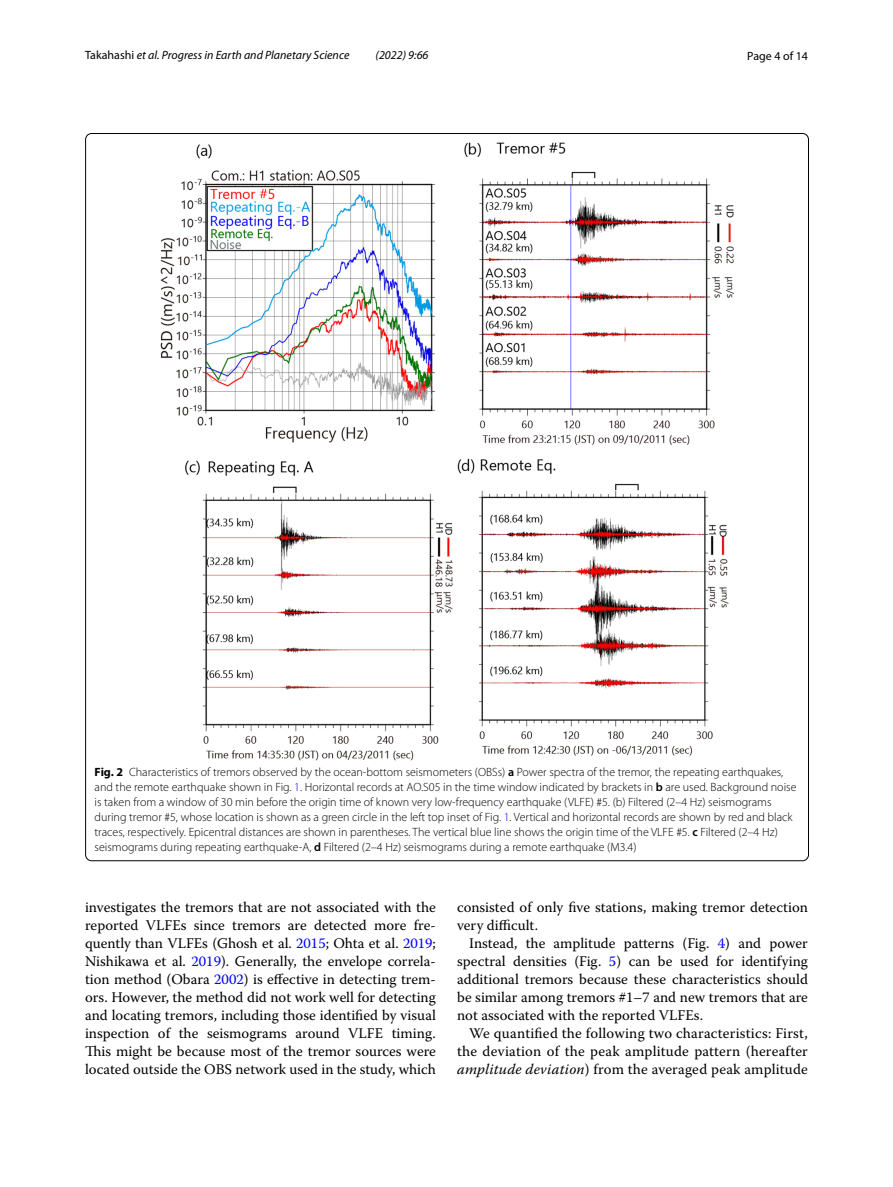
<style>
.page{position:relative;width:893px;height:1187px;background:#fff}
.page>*{position:absolute;margin:0;border:0;box-sizing:border-box;transform-origin:0 0}
.t1{font:14.7px/18px "Warnock Pro";color:#000;text-align:justify}
.t2{font:300 12px/15px "Myriad Pro";color:#000}
.t3{font:italic 12px "Myriad Pro";color:#000}
.t4{font:12px "Myriad Pro";color:#000}
.s1{font-style:normal}
.s2{font-weight:700}
.s3{font-weight:600}
.s4{color:#00f}
.s5{font-style:italic}
</style>
<div class="page">
<img style="left:160px;top:142px;width:574px;height:618px">
<p class="t3" style="left:85px;top:48px;width:266px"><span class="s1">Takahashi</span> et al. Progress in Earth and Planetary Science</p>
<p class="t3" style="left:376px;top:48px;width:54px">(2022) 9:66</p>
<p class="t4" style="left:747px;top:48px;width:62px">Page 4 of 14</p>
<p class="t2" style="left:95px;top:764px;width:703px"><span class="s2">Fig. 2</span> Characteristics of tremors observed by the ocean-bottom seismometers (OBSs) <span class="s3">a</span> Power spectra of the tremor, the repeating earthquakes, and the remote earthquake shown in Fig. <span class="s4">1</span>. Horizontal records at AO.S05 in the time window indicated by brackets in <span class="s3">b</span> are used. Background noise is taken from a window of 30 min before the origin time of known very low-frequency earthquake (VLFE) #5. (b) Filtered (2–4 Hz) seismograms during tremor #5, whose location is shown as a green circle in the left top inset of Fig. <span class="s4">1</span>. Vertical and horizontal records are shown by red and black traces, respectively. Epicentral distances are shown in parentheses. The vertical blue line shows the origin time of the VLFE #5. <span class="s3">c</span> Filtered (2–4 Hz) seismograms during repeating earthquake-A, <span class="s3">d</span> Filtered (2–4 Hz) seismograms during a remote earthquake (M3.4)</p>
<p class="t1" style="left:85px;top:898px;width:352px">investigates the tremors that are not associated with the reported VLFEs since tremors are detected more fre&shy;quently than VLFEs (Ghosh et al. <span class="s4">2015</span>; Ohta et al. <span class="s4">2019</span>; Nishikawa et al. <span class="s4">2019</span>). Generally, the envelope correla&shy;tion method (Obara <span class="s4">2002</span>) is effective in detecting trem&shy;ors. However, the method did not work well for detecting and locating tremors, including those identified by visual inspection of the seismograms around VLFE timing.<br>This might be because most of the tremor sources were located outside the OBS network used in the study, which</p>
<p class="t1" style="left:457px;top:898px;width:352px">consisted of only five stations, making tremor detection very difficult.</p>
<p class="t1" style="left:457px;top:934px;width:352px;text-indent:12px">Instead, the amplitude patterns (Fig. <span class="s4">4</span>) and power spectral densities (Fig. <span class="s4">5</span>) can be used for identifying additional tremors because these characteristics should be similar among tremors #1–7 and new tremors that are not associated with the reported VLFEs.</p>
<p class="t1" style="left:457px;top:1024px;width:352px;text-indent:12px">We quantified the following two characteristics: First, the deviation of the peak amplitude pattern (hereafter <span class="s5">amplitude deviation</span>) from the averaged peak amplitude</p>
</div>
